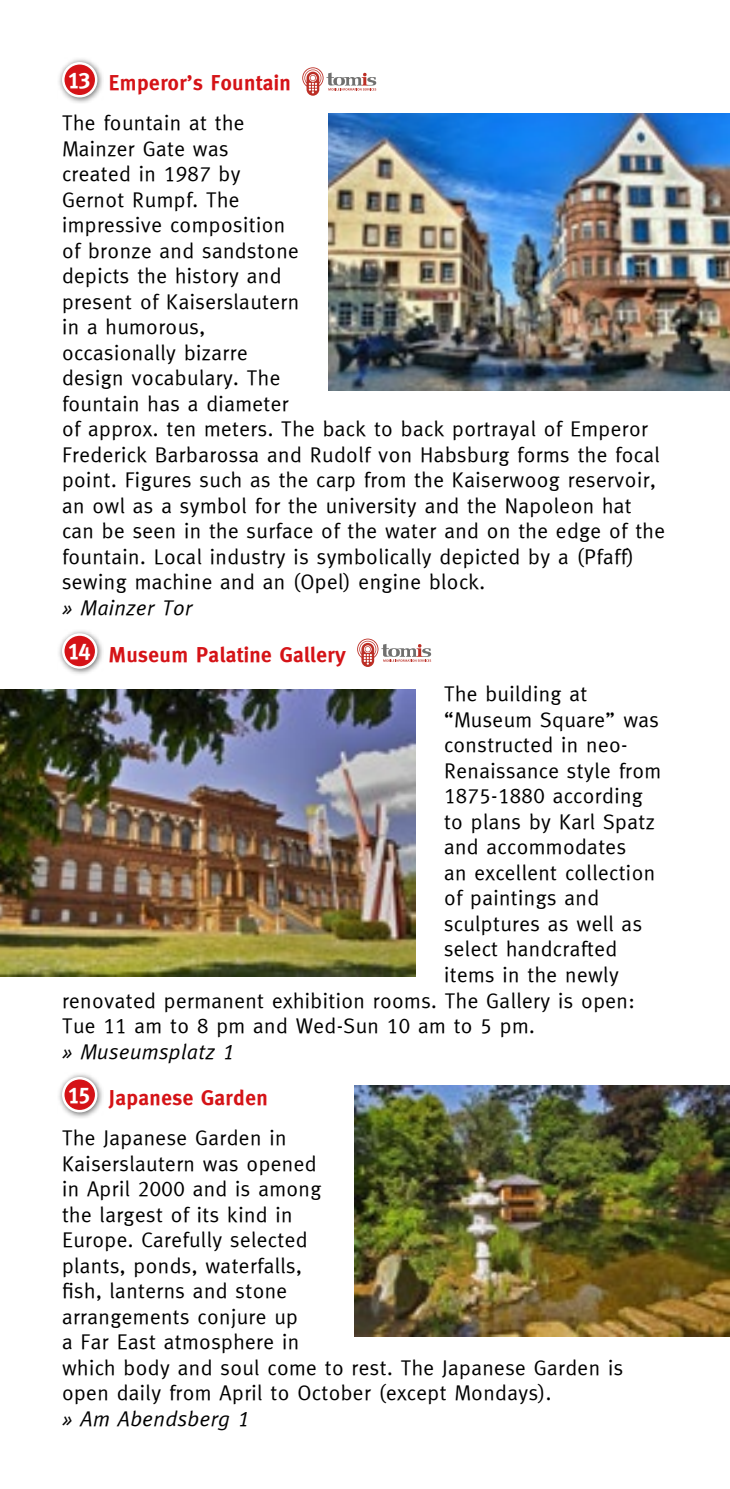
<style>
.page{position:relative;width:730px;height:1489px;background:#fff}
.page>*{position:absolute;margin:0;border:0;box-sizing:border-box;transform-origin:0 0}
.t1{font:21.25px/25.5px "Meta KL";letter-spacing:.02em;color:#000}
.t2{font:21.25px "Meta KL Bold";letter-spacing:.02em;color:#d51317}
.t3{font:21.25px "Meta KL Italic";letter-spacing:.02em;color:#000}
.s1{font-size:22.5px;color:#fff}
</style>
<div class="page">
<div style="left:57px;top:57px;width:47px;height:47px;background:#000;opacity:.6"></div>
<div style="left:63px;top:63px;width:33px;height:33px;background:#d51317;border-radius:50%"></div>
<div style="left:62px;top:62px;width:35px;height:35px;border:2px solid #fff;border-radius:50%"></div>
<svg style="left:302px;top:67px;width:74px;height:29px"></svg>
<div style="left:57px;top:628px;width:47px;height:47px;background:#000;opacity:.6"></div>
<div style="left:63px;top:634px;width:33px;height:33px;background:#d51317;border-radius:50%"></div>
<div style="left:62px;top:633px;width:35px;height:35px;border:2px solid #fff;border-radius:50%"></div>
<svg style="left:357px;top:638px;width:74px;height:29px"></svg>
<div style="left:57px;top:1072px;width:47px;height:47px;background:#000;opacity:.6"></div>
<div style="left:63px;top:1078px;width:33px;height:33px;background:#d51317;border-radius:50%"></div>
<div style="left:62px;top:1076px;width:35px;height:36px;border:2px solid #fff;border-radius:50%"></div>
<img style="left:354px;top:1085px;width:376px;height:251px">
<img style="left:0;top:689px;width:416px;height:287px">
<img style="left:328px;top:113px;width:402px;height:277px">
<p class="t2" style="left:67px;top:71px;width:225px"><span class="s1">13</span> Emperor’s Fountain</p>
<p class="t1" style="left:62px;top:110px;width:604px">The fountain at the<br>Mainzer Gate was<br>created in 1987 by<br>Gernot Rumpf. The<br>impressive composition<br>of bronze and sandstone<br>depicts the history and<br>present of Kaiserslautern<br>in a humorous,<br>occasionally bizarre<br>design vocabulary. The<br>fountain has a diameter<br>of approx. ten meters. The back to back portrayal of Emperor Frederick Barbarossa and Rudolf von Habsburg forms the focal point. Figures such as the carp from the Kaiserwoog reservoir, an owl as a symbol for the university and the Napoleon hat can be seen in the surface of the water and on the edge of the fountain. Local industry is symbolically depicted by a (Pfaff) sewing machine and an (Opel) engine block.</p>
<p class="t3" style="left:62px;top:595px;width:132px">» Mainzer Tor</p>
<p class="t2" style="left:67px;top:642px;width:280px"><span class="s1">14</span> Museum Palatine Gallery</p>
<p class="t1" style="left:444px;top:681px;width:145px">The building at</p>
<p class="t1" style="left:444px;top:706px;width:217px">“Museum Square” was</p>
<p class="t1" style="left:444px;top:732px;width:185px">constructed in neo-</p>
<p class="t1" style="left:444px;top:757px;width:219px">Renaissance style from</p>
<p class="t1" style="left:444px;top:783px;width:200px">1875-1880 according</p>
<p class="t1" style="left:444px;top:808px;width:212px">to plans by Karl Spatz</p>
<p class="t1" style="left:444px;top:834px;width:184px">and accommodates</p>
<p class="t1" style="left:444px;top:859px;width:213px">an excellent collection</p>
<p class="t1" style="left:444px;top:885px;width:157px">of paintings and</p>
<p class="t1" style="left:444px;top:910px;width:200px">sculptures as well as</p>
<p class="t1" style="left:444px;top:936px;width:175px">select handcrafted</p>
<p class="t1" style="left:444px;top:961px;width:176px">items in the newly</p>
<p class="t1" style="left:62px;top:987px;width:574px">renovated permanent exhibition rooms. The Gallery is open:</p>
<p class="t1" style="left:62px;top:1012px;width:474px">Tue 11 am to 8 pm and Wed-Sun 10 am to 5 pm.</p>
<p class="t3" style="left:62px;top:1038px;width:174px">» Museumsplatz 1</p>
<p class="t2" style="left:67px;top:1085px;width:202px"><span class="s1">15</span> Japanese Garden</p>
<p class="t1" style="left:62px;top:1124px;width:563px">The Japanese Garden in<br>Kaiserslautern was opened<br>in April 2000 and is among<br>the largest of its kind in<br>Europe. Carefully selected<br>plants, ponds, waterfalls,<br>fish, lanterns and stone<br>arrangements conjure up<br>a Far East atmosphere in<br>which body and soul come to rest. The Japanese Garden is open daily from April to October (except Mondays).</p>
<p class="t3" style="left:62px;top:1405px;width:189px">» Am Abendsberg 1</p>
</div>
